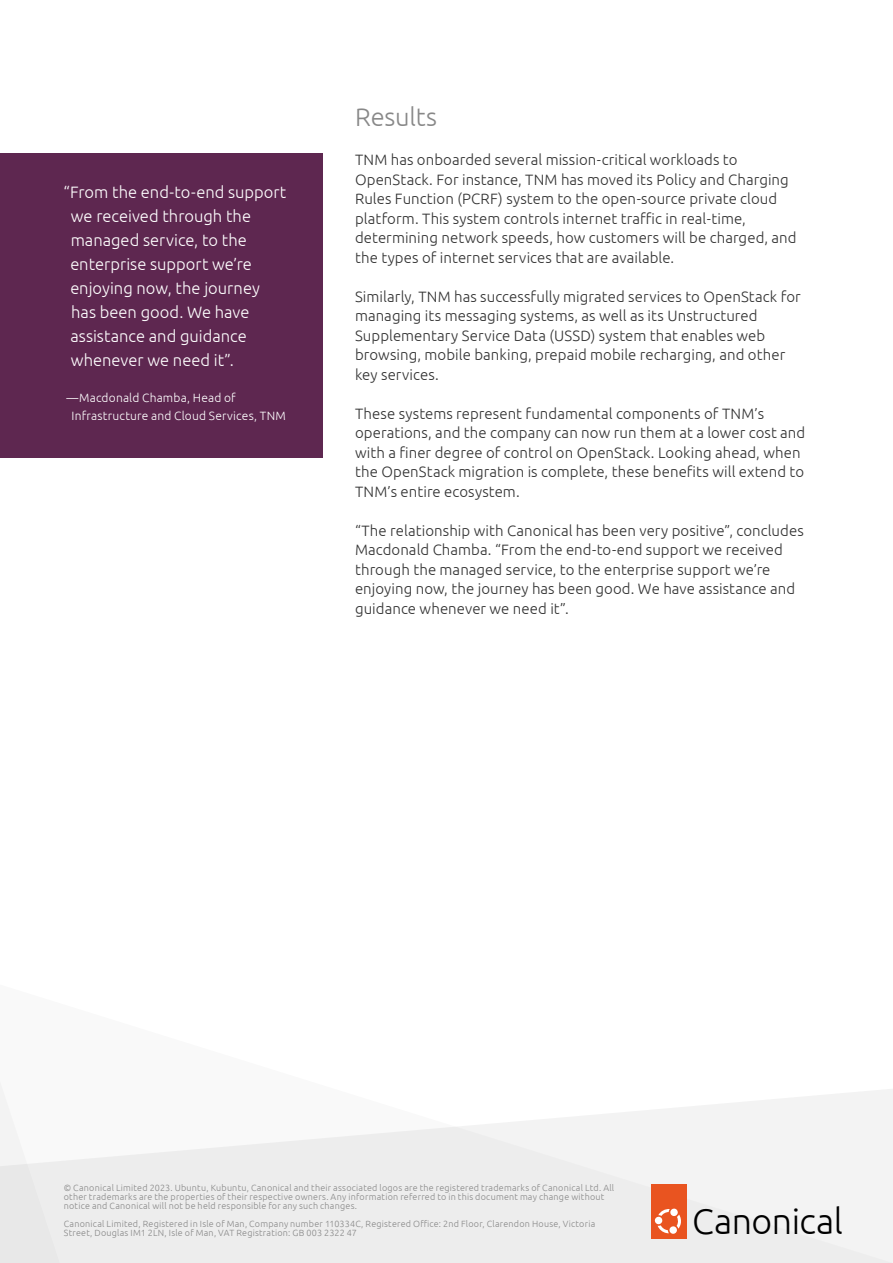
<style>
.page{position:relative;width:893px;height:1263px;background:#fff}
.page>*{position:absolute;margin:0;border:0;box-sizing:border-box;transform-origin:0 0}
.t1{font:300 35.7px "Ubuntu";letter-spacing:-.015em;color:#000}
.Body_copy{font:300 25.5px "Ubuntu";letter-spacing:-.005em;color:#888}
.Body_copy-2{font:300 16.5px/24px "Ubuntu";color:#fff}
.Body_copy-3{font:300 15px/19.5px "Ubuntu";letter-spacing:.005em;color:#333}
.Body_copy-4{font:300 12px/18px "Ubuntu";letter-spacing:.015em;color:#fff}
.Body_copy-5{font:300 9px/9px "Ubuntu";letter-spacing:.025em;color:#888}
</style>
<div class="page">
<div style="left:0;top:153px;width:322px;height:304px;background:#5e2750"></div>
<svg style="left:0;top:1083px;width:893px;height:180px;fill:#ededed"></svg>
<div style="left:651px;top:1184px;width:35px;height:55px;background:#e95420"></div>
<div style="left:655px;top:1216px;width:7px;height:8px;background:#fff;border-radius:50%"></div>
<div style="left:670px;top:1208px;width:8px;height:8px;background:#fff;border-radius:3px"></div>
<svg style="left:658px;top:1225px;width:11px;height:8px"></svg>
<div style="left:669px;top:1226px;width:8px;height:8px;background:#fff;border-radius:3px"></div>
<svg style="left:677px;top:1214px;width:4px;height:15px"></svg>
<svg style="left:658px;top:1209px;width:12px;height:7px"></svg>
<p class="Body_copy-2" style="left:70px;top:179px;width:217px;text-indent:-7px">“From the end-to-end support we received through the managed service, to the enterprise support we’re enjoying now, the journey has been good. We have assistance and guidance whenever we need it”.</p>
<p class="Body_copy-4" style="left:72px;top:388px;width:216px;text-indent:-5px">—Macdonald Chamba, Head of<br>Infrastructure and Cloud Services, TNM</p>
<p class="Body_copy" style="left:355px;top:102px;width:84px">Results</p>
<p class="Body_copy-3" style="left:355px;top:150px;width:443px">TNM has onboarded several mission-critical workloads to OpenStack. For instance, TNM has moved its Policy and Charging Rules Function (PCRF) system to the open-source private cloud platform. This system controls internet traffic in real-time, determining network speeds, how customers will be charged, and the types of internet services that are available.</p>
<p class="Body_copy-3" style="left:355px;top:286px;width:447px">Similarly, TNM has successfully migrated services to OpenStack for managing its messaging systems, as well as its Unstructured Supplementary Service Data (USSD) system that enables web browsing, mobile banking, prepaid mobile recharging, and other key services.</p>
<p class="Body_copy-3" style="left:355px;top:403px;width:452px">These systems represent fundamental components of TNM’s operations, and the company can now run them at a lower cost and with a finer degree of control on OpenStack. Looking ahead, when the OpenStack migration is complete, these benefits will extend to TNM’s entire ecosystem.</p>
<p class="Body_copy-3" style="left:355px;top:520px;width:450px">“The relationship with Canonical has been very positive”, concludes Macdonald Chamba. “From the end-to-end support we received through the managed service, to the enterprise support we’re enjoying now, the journey has been good. We have assistance and guidance whenever we need it”.</p>
<p class="Body_copy-5" style="left:64px;top:1183px;width:552px">© Canonical Limited 2023. Ubuntu, Kubuntu, Canonical and their associated logos are the registered trademarks of Canonical Ltd. All other trademarks are the properties of their respective owners. Any information referred to in this document may change without notice and Canonical will not be held responsible for any such changes.</p>
<p class="Body_copy-5" style="left:64px;top:1219px;width:533px">Canonical Limited, Registered in Isle of Man, Company number 110334C, Registered Office: 2nd Floor, Clarendon House, Victoria<br>Street, Douglas IM1 2LN, Isle of Man, VAT Registration: GB 003 2322 47</p>
<p class="t1" style="left:692px;top:1200px;width:152px">Canonical</p>
</div>
